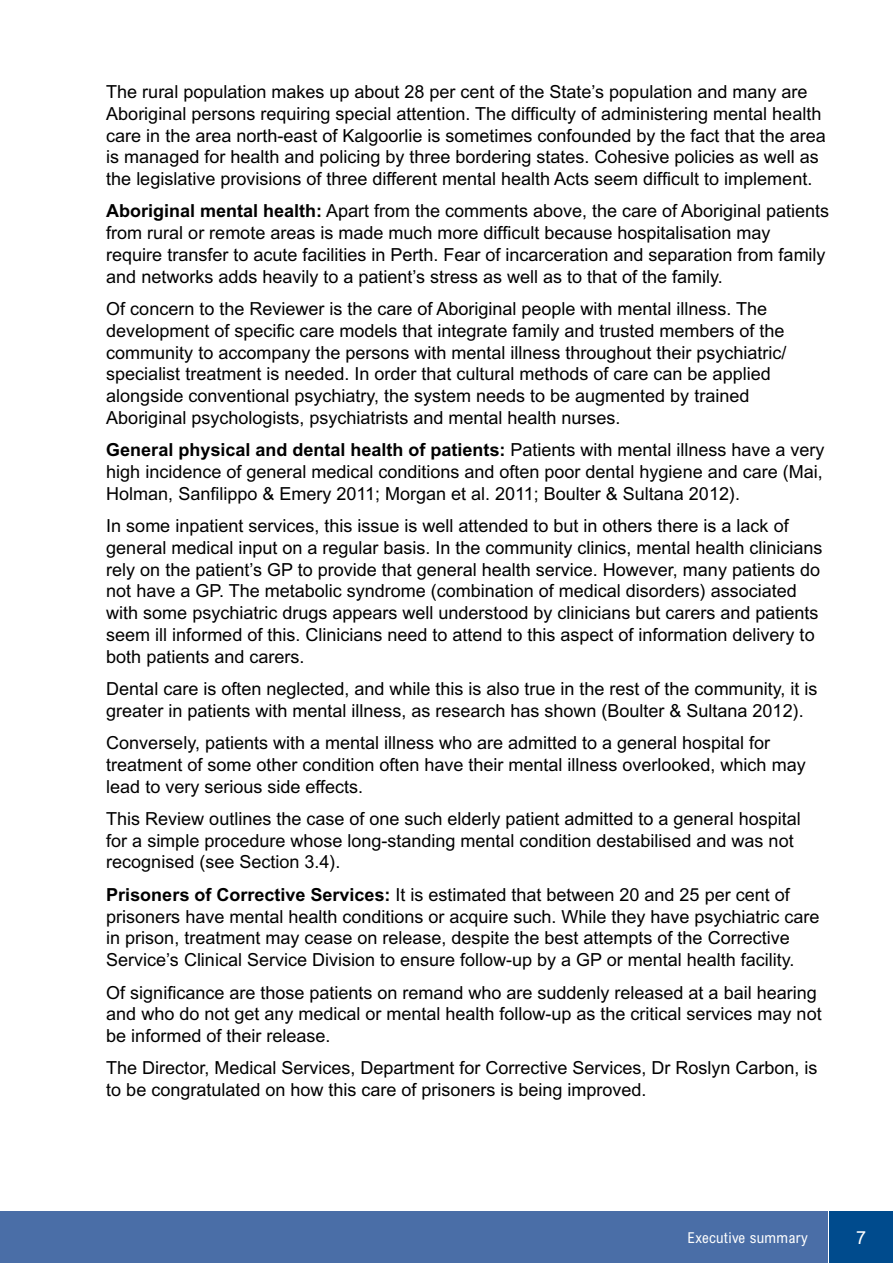
<style>
.page{position:relative;width:893px;height:1263px;background:#fff}
.page>*{position:absolute;margin:0;border:0;box-sizing:border-box;transform-origin:0 0}
.t1{font:18px/21.8px "Arial MT Std";color:#000}
.t2{font:18px "Arial";color:#fff}
.t3{font:condensed 15px "Arial MT Std";letter-spacing:.025em;color:#fff}
.s1{font-weight:700}
</style>
<div class="page">
<div style="left:0;top:1212px;width:827px;height:51px;background:#4a6ea7"></div>
<div style="left:829px;top:1212px;width:64px;height:51px;background:#004b8d"></div>
<p class="t1" style="left:106px;top:81px;width:721px">The rural population makes up about 28 per cent of the State’s population and many are Aboriginal persons requiring special attention. The difficulty of administering mental health care in the area north-east of Kalgoorlie is sometimes confounded by the fact that the area is managed for health and policing by three bordering states. Cohesive policies as well as the legislative provisions of three different mental health Acts seem difficult to implement.</p>
<p class="t1" style="left:106px;top:200px;width:724px"><span class="s1">Aboriginal mental health:</span> Apart from the comments above, the care of Aboriginal patients from rural or remote areas is made much more difficult because hospitalisation may require transfer to acute facilities in Perth. Fear of incarceration and separation from family and networks adds heavily to a patient’s stress as well as to that of the family.</p>
<p class="t1" style="left:106px;top:298px;width:682px">Of concern to the Reviewer is the care of Aboriginal people with mental illness. The development of specific care models that integrate family and trusted members of the community to accompany the persons with mental illness throughout their psychiatric/ specialist treatment is needed. I n order that cultural methods of care can be applied alongside conventional psychiatry, the system needs to be augmented by trained Aboriginal psychologists, psychiatrists and mental health nurses.</p>
<p class="t1" style="left:106px;top:439px;width:720px;text-align:justify"><span class="s1">General physical and dental health of patients:</span> Patients with mental illness have a very high incidence of general medical conditions and often poor dental hygiene and care (Mai, Holman, Sanfilippo &amp; Emery 2011; Morgan et al. 2011; Boulter &amp; Sultana 2012).</p>
<p class="t1" style="left:106px;top:515px;width:718px">I n some inpatient services, this issue is well attended to but in others there is a lack of general medical input on a regular basis. I n the community clinics, mental health clinicians rely on the patient’s GP to provide that general health service. However, many patients do not have a GP. The metabolic syndrome (combination of medical disorders) associated with some psychiatric drugs appears well understood by clinicians but carers and patients seem ill informed of this. Clinicians need to attend to this aspect of information delivery to both patients and carers.</p>
<p class="t1" style="left:106px;top:678px;width:712px">Dental care is often neglected, and while this is also true in the rest of the community, it is greater in patients with mental illness, as research has shown (Boulter &amp; Sultana 2012).</p>
<p class="t1" style="left:106px;top:732px;width:701px">Conversely, patients with a mental illness who are admitted to a general hospital for treatment of some other condition often have their mental illness overlooked, which may lead to very serious side effects.</p>
<p class="t1" style="left:106px;top:808px;width:696px">This Review outlines the case of one such elderly patient admitted to a general hospital for a simple procedure whose long-standing mental condition destabilised and was not recognised (see Section 3.4).</p>
<p class="t1" style="left:106px;top:883px;width:715px"><span class="s1">Prisoners of Corrective Services:</span> It is estimated that between 20 and 25 per cent of prisoners have mental health conditions or acquire such. While they have psychiatric care in prison, treatment may cease on release, despite the best attempts of the Corrective Service’s Clinical Service Division to ensure follow-up by a GP or mental health facility.</p>
<p class="t1" style="left:106px;top:981px;width:717px">Of significance are those patients on remand who are suddenly released at a bail hearing and who do not get any medical or mental health follow-up as the critical services may not be informed of their release.</p>
<p class="t1" style="left:106px;top:1057px;width:713px">The Director, Medical Services, Department for Corrective Services, Dr Roslyn Carbon, is to be congratulated on how this care of prisoners is being improved.</p>
<p class="t3" style="left:688px;top:1228px;width:122px">Executive summary</p>
<p class="t2" style="left:856px;top:1227px;width:12px">7</p>
</div>
